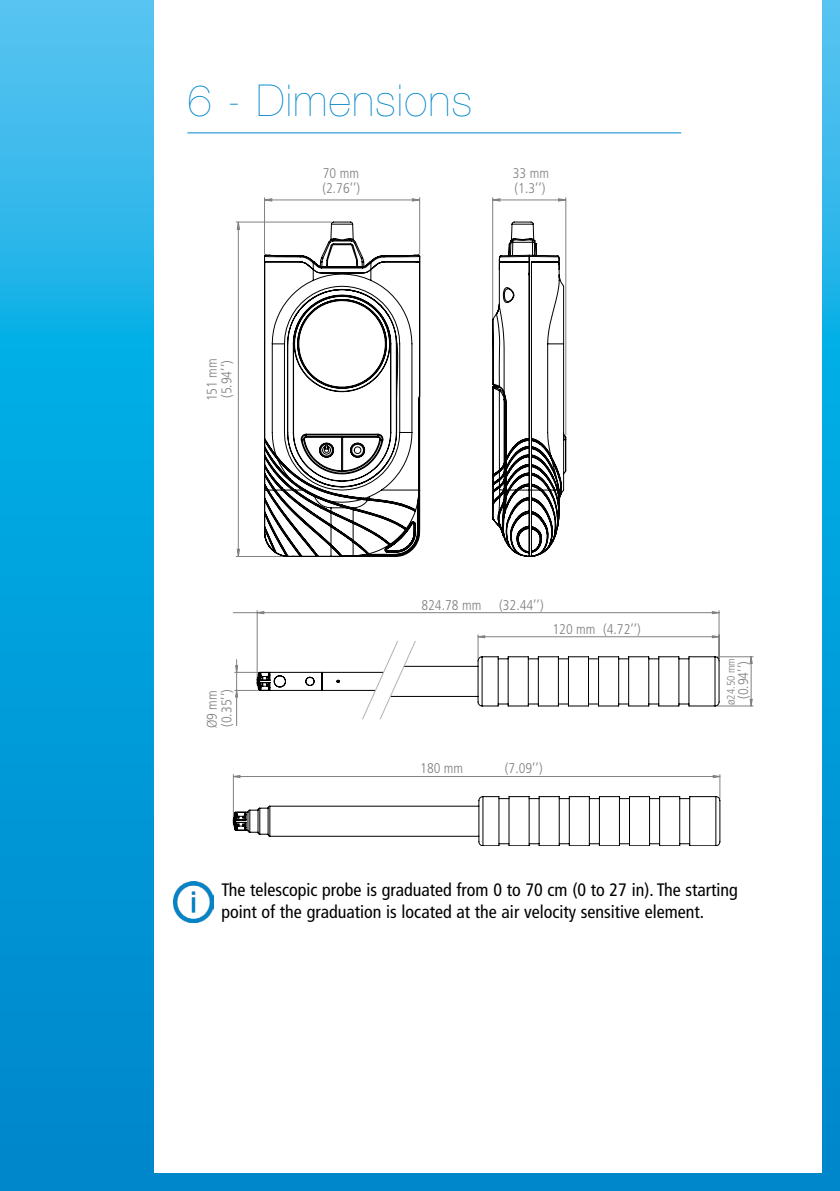
<style>
.page{position:relative;width:840px;height:1191px;background:#fff}
.page>*{position:absolute;margin:0;border:0;box-sizing:border-box;transform-origin:0 0}
.t1{font:200 44px "Helvetica Neue LT Std";letter-spacing:.03em;color:#0086ca}
.t2{font:condensed 18px/22px "Frutiger LT Std";color:#000}
.t3{font:300 condensed 14px/14.8px "Frutiger LT Std";color:#808080}
.t4{font:300 condensed 14px/14.6px "Frutiger LT Std";color:#818181}
.t5{font:300 condensed 11px "Frutiger LT Std";color:#808080}
.s1{font-size:12px}
</style>
<div class="page">
<svg style="left:0;top:0;width:153px;height:1173px"></svg>
<hr style="left:187px;top:132px;width:493px;height:1px;background:#0086ca">
<hr style="left:264px;top:200px;width:155px;height:1px;background:#818181">
<hr style="left:419px;top:198px;width:1px;height:56px;background:#818181">
<hr style="left:264px;top:198px;width:1px;height:56px;background:#818181">
<hr style="left:236px;top:222px;width:95px;height:1px;background:#818181">
<hr style="left:236px;top:556px;width:80px;height:1px;background:#818181">
<svg style="left:411px;top:198px;width:9px;height:3px"></svg>
<svg style="left:237px;top:222px;width:3px;height:334px"></svg>
<svg style="left:264px;top:221px;width:156px;height:336px"></svg>
<svg style="left:314px;top:261px;width:5px;height:5px"></svg>
<svg style="left:365px;top:261px;width:6px;height:5px"></svg>
<svg style="left:492px;top:198px;width:74px;height:359px"></svg>
<hr style="left:716px;top:656px;width:36px;height:1px;background:#808080">
<hr style="left:716px;top:705px;width:36px;height:1px;background:#808080">
<svg style="left:233px;top:611px;width:486px;height:166px"></svg>
<svg style="left:233px;top:796px;width:486px;height:50px"></svg>
<svg style="left:234px;top:640px;width:517px;height:79px"></svg>
<svg style="left:822px;top:0;width:17px;height:1173px"></svg>
<div style="left:0;top:1173px;width:839px;height:18px;background:#0086ca"></div>
<img style="left:173px;top:881px;width:40px;height:41px">
<h1 class="t1" style="left:187px;top:75px;width:286px">6 - Dimensions</h1>
<p class="t4" style="left:205px;top:401px;width:44px;rotate:-90deg">151 mm (5.94’’)</p>
<p class="t3" style="left:205px;top:728px;width:40px;rotate:-90deg">Ø9 mm (0.35’’)</p>
<p class="t4" style="left:322px;top:166px;width:39px">70 mm (2.76’’)</p>
<p class="t4" style="left:512px;top:166px;width:38px">33 mm (1.3’’)</p>
<p class="t3" style="left:421px;top:598px;width:61px">824.78 mm</p>
<p class="t3" style="left:499px;top:598px;width:46px">(32.44’’)</p>
<p class="t3" style="left:552px;top:621px;width:90px">120 mm (4.72’’)</p>
<p class="t3" style="left:420px;top:761px;width:44px">180 mm</p>
<p class="t3" style="left:504px;top:761px;width:39px">(7.09’’)</p>
<p class="t5" style="left:724px;top:705px;width:49px;rotate:-90deg"><span class="s1">ø</span>24.50 mm</p>
<p class="t3" style="left:735px;top:699px;width:39px;rotate:-90deg">(0.94’’)</p>
<p class="t2" style="left:221px;top:879px;width:518px">The telescopic probe is graduated from 0 to 70 cm (0 to 27 in). The starting point of the graduation is located at the air velocity sensitive element.</p>
</div>
